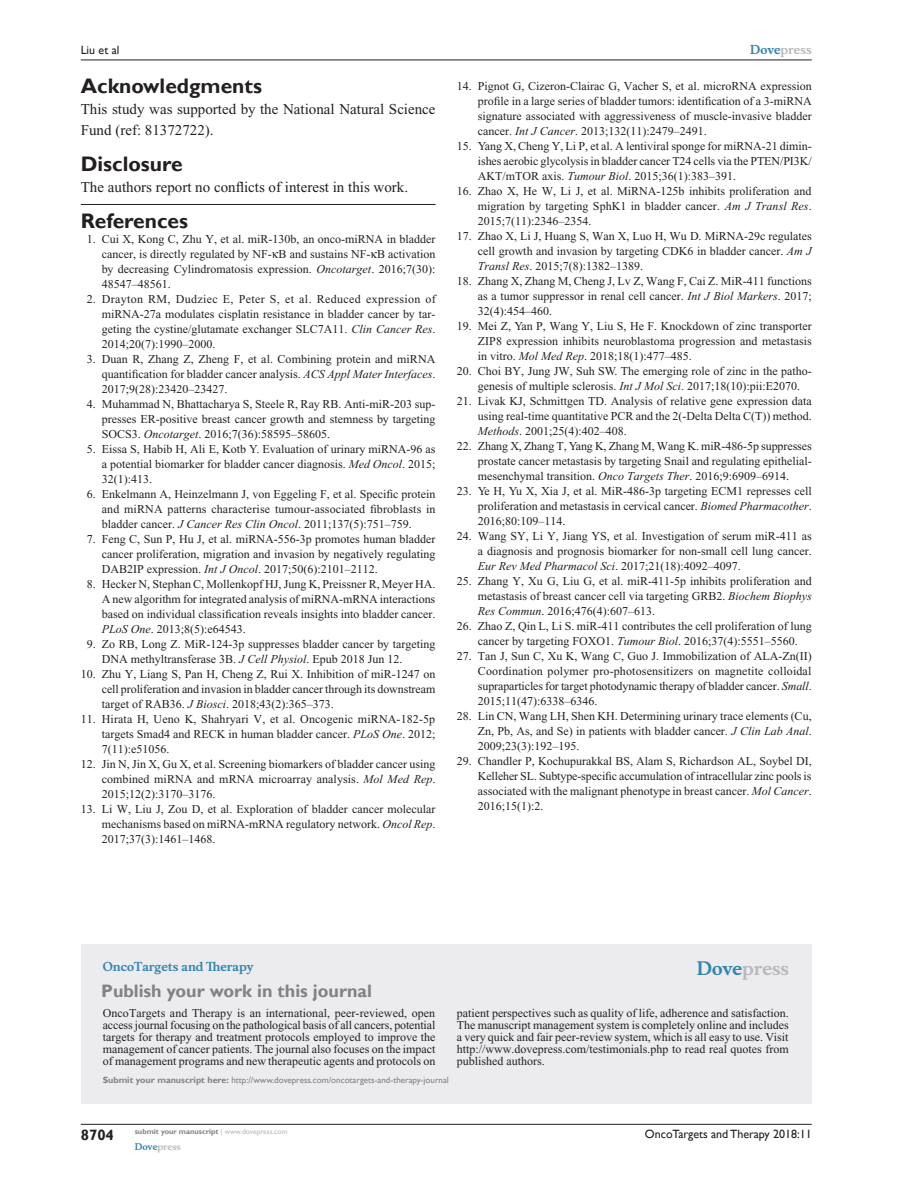
<style>
.page{position:relative;width:918px;height:1188px;background:#fff}
.page>*{position:absolute;margin:0;border:0;box-sizing:border-box;transform-origin:0 0}
.RefH{font:700 21px "Gill Sans";color:#231f20}
.PromBx-H1{font:700 18px "Gill Sans";color:#808285}
.PromBx-Brand{font:700 18px "Musee";color:#b8b9bc}
.TxF{font:15px/21px "Times New Roman";color:#231f20}
.t1{font:700 15px "Gill Sans";color:#231f20}
.RefNL2{font:12px/15px "Times New Roman";color:#231f20;text-align:justify}
.PromBx-Tx{font:12px/12px "Times New Roman";color:#231f20;text-align:justify}
.t2{font:12px "Gill Sans";color:#231f20}
.PromBx-JrnlName{font:700 12px "Musee";color:#3485ae}
.t3{font:700 12px "Musee";color:#b8b9bc}
.PromBx-SubmitMssWebA{font:9px "Gill Sans";color:#808285}
.t4{font:700 9px "Musee";color:#b8b9bc}
.t5{font:700 7.5px "Gill Sans";color:#808285}
.s1{font-style:italic}
.s2{color:#3485ae}
.s3{font-weight:700}
.s4{font-weight:400;color:#b8b9bc}
</style>
<div class="page">
<div style="left:81px;top:944px;width:731px;height:159px;background:#ececee"></div>
<hr style="left:81px;top:1124px;width:731px;height:1px;background:#231f20">
<hr style="left:81px;top:60px;width:731px;height:1px;background:#231f20">
<hr style="left:81px;top:204px;width:355px;height:1px;background:#231f20">
<p class="t2" style="left:81px;top:43px;width:40px">Liu et al</p>
<h1 class="RefH" style="left:81px;top:73px;width:183px">Acknowledgments</h1>
<p class="TxF" style="left:81px;top:98px;width:356px">This study was supported by the National Natural Science<br>Fund (ref: 81372722).</p>
<h1 class="RefH" style="left:81px;top:151px;width:103px">Disclosure</h1>
<p class="TxF" style="left:81px;top:176px;width:329px">The authors report no conflicts of interest in this work.</p>
<p class="RefH" style="left:81px;top:208px;width:109px">References</p>
<p class="RefNL2" style="left:102px;top:231px;width:335px;text-indent:-15px">1. Cui X, Kong C, Zhu Y, et al. miR-130b, an onco-miRNA in bladder cancer, is directly regulated by NF- B and sustains NF- B activation by decreasing Cylindromatosis expression. <span class="s1">Oncotarget</span>. 2016;7(30):<br>48547–48561.</p>
<p class="RefNL2" style="left:102px;top:291px;width:336px;text-indent:-15px">2. Drayton RM, Dudziec E, Peter S, et al. Reduced expression of miRNA-27a modulates cisplatin resistance in bladder cancer by tar&shy;geting the cystine/glutamate exchanger SLC7A11. <span class="s1">Clin Cancer Res</span>.<br>2014;20(7):1990–2000.</p>
<p class="RefNL2" style="left:102px;top:351px;width:335px;text-indent:-15px">3. Duan R, Zhang Z, Zheng F, et al. Combining protein and miRNA quantification for bladder cancer analysis. <span class="s1">ACS Appl Mater Interfaces</span>.<br>2017;9(28):23420–23427.</p>
<p class="RefNL2" style="left:102px;top:396px;width:335px;text-indent:-15px">4. Muhammad N, Bhattacharya S, Steele R, Ray RB. Anti-miR-203 sup&shy;presses ER-positive breast cancer growth and stemness by targeting SOCS3. <span class="s1">Oncotarget</span>. 2016;7(36):58595–58605.</p>
<p class="RefNL2" style="left:102px;top:441px;width:335px;text-indent:-15px">5. Eissa S, Habib H, Ali E, Kotb Y. Evaluation of urinary miRNA-96 as a potential biomarker for bladder cancer diagnosis. <span class="s1">Med Oncol</span>. 2015; 32(1):413.</p>
<p class="RefNL2" style="left:102px;top:486px;width:335px;text-indent:-15px">6. Enkelmann A, Heinzelmann J, von Eggeling F, et al. Specific protein and miRNA patterns characterise tumour-associated fibroblasts in bladder cancer. <span class="s1">J Cancer Res Clin Oncol</span>. 2011;137(5):751–759.</p>
<p class="RefNL2" style="left:102px;top:531px;width:335px;text-indent:-15px">7. Feng C, Sun P, Hu J, et al. miRNA-556-3p promotes human bladder cancer proliferation, migration and invasion by negatively regulating DAB2IP expression. <span class="s1">Int J Oncol</span>. 2017;50(6):2101–2112.</p>
<p class="RefNL2" style="left:102px;top:576px;width:335px;text-indent:-15px">8. Hecker N, Stephan C, Mollenkopf HJ, Jung K, Preissner R, Meyer HA.<br>A new algorithm for integrated analysis of miRNA-mRNA interactions based on individual classification reveals insights into bladder cancer.<br><span class="s1">PLoS One</span>. 2013;8(5):e64543.</p>
<p class="RefNL2" style="left:102px;top:636px;width:335px;text-indent:-15px">9. Zo RB, Long Z. MiR-124-3p suppresses bladder cancer by targeting<br>DNA methyltransferase 3B. <span class="s1">J Cell Physiol</span>. Epub 2018 Jun 12.</p>
<p class="RefNL2" style="left:102px;top:666px;width:335px;text-indent:-21px">10. Zhu Y, Liang S, Pan H, Cheng Z, Rui X. Inhibition of miR-1247 on cell proliferation and invasion in bladder cancer through its downstream target of RAB36. <span class="s1">J Biosci</span>. 2018;43(2):365–373.</p>
<p class="RefNL2" style="left:102px;top:711px;width:335px;text-indent:-21px">11. Hirata H, Ueno K, Shahryari V, et al. Oncogenic miRNA-182-5p targets Smad4 and RECK in human bladder cancer. <span class="s1">PLoS One</span>. 2012; 7(11):e51056.</p>
<p class="RefNL2" style="left:102px;top:756px;width:335px;text-indent:-21px">12. Jin N, Jin X, Gu X, et al. Screening biomarkers of bladder cancer using combined miRNA and mRNA microarray analysis. <span class="s1">Mol Med Rep</span>.<br>2015;12(2):3170–3176.</p>
<p class="RefNL2" style="left:102px;top:801px;width:335px;text-indent:-21px">13. Li W, Liu J, Zou D, et al. Exploration of bladder cancer molecular mechanisms based on miRNA-mRNA regulatory network. <span class="s1">Oncol Rep</span>.<br>2017;37(3):1461–1468.</p>
<p class="t3" style="left:750px;top:43px;width:63px"><span class="s2">Dove</span>press</p>
<p class="RefNL2" style="left:478px;top:79px;width:335px;text-indent:-21px">14. Pignot G, Cizeron-Clairac G, Vacher S, et al. microRNA expression profile in a large series of bladder tumors: identification of a 3-miRNA signature associated with aggressiveness of muscle-invasive bladder cancer. <span class="s1">Int J Cancer</span>. 2013;132(11):2479–2491.</p>
<p class="RefNL2" style="left:478px;top:139px;width:335px;text-indent:-21px">15. Yang X, Cheng Y, Li P, et al. A lentiviral sponge for miRNA-21 dimin&shy;ishes aerobic glycolysis in bladder cancer T24 cells via the PTEN/PI3K/ AKT/mTOR axis. <span class="s1">Tumour Biol</span>. 2015;36(1):383–391.</p>
<p class="RefNL2" style="left:478px;top:184px;width:335px;text-indent:-21px">16. Zhao X, He W, Li J, et al. MiRNA-125b inhibits proliferation and migration by targeting SphK1 in bladder cancer. <span class="s1">Am J Transl Res</span>.<br>2015;7(11):2346–2354.</p>
<p class="RefNL2" style="left:478px;top:229px;width:335px;text-indent:-21px">17. Zhao X, Li J, Huang S, Wan X, Luo H, Wu D. MiRNA-29c regulates cell growth and invasion by targeting CDK6 in bladder cancer. <span class="s1">Am J Transl Res</span>. 2015;7(8):1382–1389.</p>
<p class="RefNL2" style="left:478px;top:274px;width:335px;text-indent:-21px">18. Zhang X, Zhang M, Cheng J, Lv Z, Wang F, Cai Z. MiR-411 functions as a tumor suppressor in renal cell cancer. <span class="s1">Int J Biol Markers</span>. 2017; 32(4):454–460.</p>
<p class="RefNL2" style="left:478px;top:319px;width:335px;text-indent:-21px">19. Mei Z, Yan P, Wang Y, Liu S, He F. Knockdown of zinc transporter ZIP8 expression inhibits neuroblastoma progression and metastasis in vitro. <span class="s1">Mol Med Rep</span>. 2018;18(1):477–485.</p>
<p class="RefNL2" style="left:478px;top:364px;width:335px;text-indent:-21px">20. Choi BY, Jung JW, Suh SW. The emerging role of zinc in the patho&shy;genesis of multiple sclerosis. <span class="s1">Int J Mol Sci</span>. 2017;18(10):pii:E2070.</p>
<p class="RefNL2" style="left:478px;top:394px;width:335px;text-indent:-21px">21. Livak KJ, Schmittgen TD. Analysis of relative gene expression data using real-time quantitative PCR and the 2(-Delta Delta C(T)) method.<br><span class="s1">Methods</span>. 2001;25(4):402–408.</p>
<p class="RefNL2" style="left:478px;top:439px;width:335px;text-indent:-21px">22. Zhang X, Zhang T, Yang K, Zhang M, Wang K. miR-486-5p suppresses prostate cancer metastasis by targeting Snail and regulating epithelial&shy;mesenchymal transition. <span class="s1">Onco Targets Ther</span>. 2016;9:6909–6914.</p>
<p class="RefNL2" style="left:478px;top:484px;width:335px;text-indent:-21px">23. Ye H, Yu X, Xia J, et al. MiR-486-3p targeting ECM1 represses cell proliferation and metastasis in cervical cancer. <span class="s1">Biomed Pharmacother</span>.<br>2016;80:109–114.</p>
<p class="RefNL2" style="left:478px;top:529px;width:335px;text-indent:-21px">24. Wang SY, Li Y, Jiang YS, et al. Investigation of serum miR-411 as a diagnosis and prognosis biomarker for non-small cell lung cancer.<br><span class="s1">Eur Rev Med Pharmacol Sci</span>. 2017;21(18):4092–4097.</p>
<p class="RefNL2" style="left:478px;top:574px;width:335px;text-indent:-21px">25. Zhang Y, Xu G, Liu G, et al. miR-411-5p inhibits proliferation and metastasis of breast cancer cell via targeting GRB2. <span class="s1">Biochem Biophys Res Commun</span>. 2016;476(4):607–613.</p>
<p class="RefNL2" style="left:478px;top:619px;width:335px;text-indent:-21px">26. Zhao Z, Qin L, Li S. miR-411 contributes the cell proliferation of lung cancer by targeting FOXO1. <span class="s1">Tumour Biol</span>. 2016;37(4):5551–5560.</p>
<p class="RefNL2" style="left:478px;top:649px;width:335px;text-indent:-21px">27. Tan J, Sun C, Xu K, Wang C, Guo J. Immobilization of ALA-Zn(II)<br>Coordination polymer pro-photosensitizers on magnetite colloidal supraparticles for target photodynamic therapy of bladder cancer. <span class="s1">Small</span>.<br>2015;11(47):6338–6346.</p>
<p class="RefNL2" style="left:478px;top:709px;width:335px;text-indent:-21px">28. Lin CN, Wang LH, Shen KH. Determining urinary trace elements (Cu, Zn, Pb, As, and Se) in patients with bladder cancer. <span class="s1">J Clin Lab Anal</span>.<br>2009;23(3):192–195.</p>
<p class="RefNL2" style="left:478px;top:754px;width:335px;text-indent:-21px">29. Chandler P, Kochupurakkal BS, Alam S, Richardson AL, Soybel DI, Kelleher SL. Subtype-specific accumulation of intracellular zinc pools is associated with the malignant phenotype in breast cancer. <span class="s1">Mol Cancer</span>.<br>2016;15(1):2.</p>
<p class="PromBx-JrnlName" style="left:103px;top:959px;width:152px">OncoTargets and Therapy</p>
<p class="PromBx-H1" style="left:101px;top:980px;width:272px">Publish your work in this journal</p>
<p class="PromBx-Brand" style="left:697px;top:958px;width:94px"><span class="s2">Dove</span>press</p>
<p class="PromBx-Tx" style="left:103px;top:1007px;width:334px">OncoTargets and Therapy is an international, peer-reviewed, open access journal focusing on the pathological basis of all cancers, potential targets for therapy and treatment protocols employed to improve the management of cancer patients. The journal also focuses on the impact of management programs and new therapeutic agents and protocols on</p>
<p class="PromBx-Tx" style="left:457px;top:1007px;width:333px">patient perspectives such as quality of life, adherence and satisfaction.<br>The manuscript management system is completely online and includes a very quick and fair peer-review system, which is all easy to use. Visit http://www.dovepress.com/testimonials.php to read real quotes from published authors.</p>
<p class="PromBx-SubmitMssWebA" style="left:103px;top:1075px;width:348px"><span class="s3">Submit your manuscript here:</span> http://www.dovepress.com/oncotargets-and-therapy-journal</p>
<p class="t1" style="left:81px;top:1126px;width:35px">8704</p>
<p class="t5" style="left:135px;top:1127px;width:154px">submit your manuscript <span class="s4">| www.dovepress.com</span></p>
<p class="t4" style="left:135px;top:1141px;width:48px"><span class="s2">Dove</span>press</p>
<p class="t2" style="left:645px;top:1127px;width:168px">OncoTargets and Therapy 2018:11</p>
</div>
